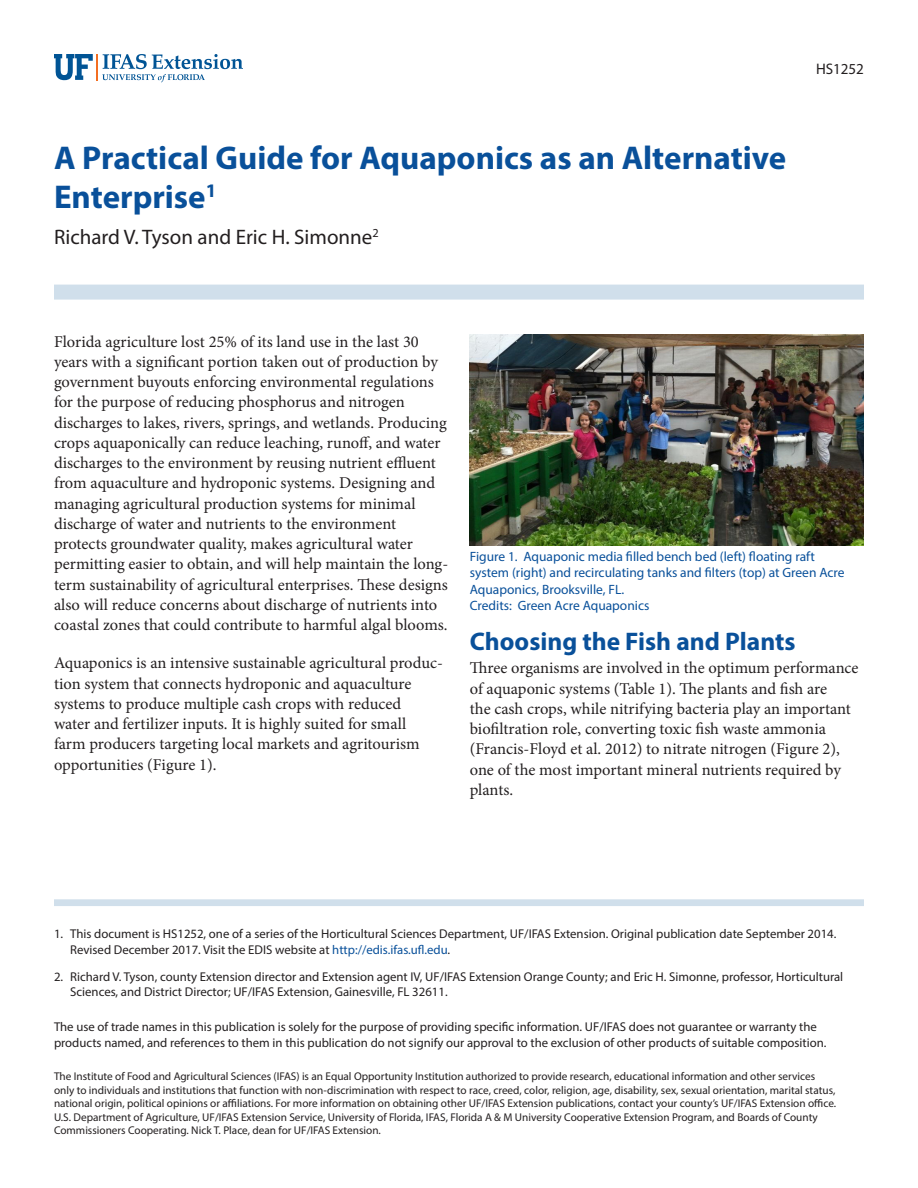
<style>
.page{position:relative;width:918px;height:1188px;background:#fff}
.page>*{position:absolute;margin:0;border:0;box-sizing:border-box;transform-origin:0 0}
.TitleRegular{font:700 33px/39.6px "Myriad Pro";color:#09509a}
.SectionHeading0{font:700 25.5px "Myriad Pro";color:#09509a}
.Author{font:21px "Myriad Pro";color:#231f20}
.Paragraph{font:16.5px/20.2px "Minion Pro";color:#231f20}
.PubNumber{font:15.3px "Myriad Pro";color:#231f20}
.FigureCaption{font:13.5px/16.5px "Myriad Pro";color:#09509a}
.LegalNotice{font:12.75px/15.3px "Myriad Pro";color:#231f20}
.Disclaimer{font:11.25px/13.5px "Myriad Pro";color:#231f20}
.s1{color:#09509a}
</style>
<div class="page">
<svg style="left:54px;top:54px;width:189px;height:28px"></svg>
<div style="left:54px;top:285px;width:810px;height:15px;background:#d0dfeb"></div>
<div style="left:54px;top:899px;width:810px;height:7px;background:#d0dfeb"></div>
<img style="left:470px;top:335px;width:394px;height:210px">
<p class="TitleRegular" style="left:54px;top:137px;width:734px">A Practical Guide for Aquaponics as an Alternative<br>Enterprise<sup>1</sup></p>
<p class="Author" style="left:54px;top:224px;width:326px">Richard V. Tyson and Eric H. Simonne<sup>2</sup></p>
<p class="PubNumber" style="left:816px;top:60px;width:49px">HS1252</p>
<p class="Paragraph" style="left:54px;top:331px;width:396px">Florida agriculture lost 25% of its land use in the last 30 years with a significant portion taken out of production by government buyouts enforcing environmental regulations for the purpose of reducing phosphorus and nitrogen discharges to lakes, rivers, springs, and wetlands. Producing crops aquaponically can reduce leaching, runoff, and water discharges to the environment by reusing nutrient effluent from aquaculture and hydroponic systems. Designing and managing agricultural production systems for minimal discharge of water and nutrients to the environment protects groundwater quality, makes agricultural water permitting easier to obtain, and will help maintain the long&shy;term sustainability of agricultural enterprises. These designs also will reduce concerns about discharge of nutrients into coastal zones that could contribute to harmful algal blooms.</p>
<p class="Paragraph" style="left:54px;top:653px;width:391px">Aquaponics is an intensive sustainable agricultural produc&shy;tion system that connects hydroponic and aquaculture systems to produce multiple cash crops with reduced<br>water and fertilizer inputs. It is highly suited for small<br>farm producers targeting local markets and agritourism opportunities (Figure 1).</p>
<p class="FigureCaption" style="left:470px;top:548px;width:376px">Figure 1. Aquaponic media filled bench bed (left) floating raft system (right) and recirculating tanks and filters (top) at Green Acre<br>Aquaponics, Brooksville, FL.</p>
<p class="FigureCaption" style="left:470px;top:597px;width:181px">Credits: Green Acre Aquaponics</p>
<p class="SectionHeading0" style="left:470px;top:625px;width:327px">Choosing the Fish and Plants</p>
<p class="Paragraph" style="left:470px;top:658px;width:390px">Three organisms are involved in the optimum performance of aquaponic systems (Table 1). The plants and fish are<br>the cash crops, while nitrifying bacteria play an important biofiltration role, converting toxic fish waste ammonia (Francis-Floyd et al. 2012) to nitrate nitrogen (Figure 2), one of the most important mineral nutrients required by plants.</p>
<p class="LegalNotice" style="left:70px;top:926px;width:768px;text-indent:-16px">1. This document is HS1252, one of a series of the Horticultural Sciences Department, UF/IFAS Extension. Original publication date September 2014.<br>Revised December 2017. Visit the EDIS website at <span class="s1">http://edis.ifas.ufl.edu</span>.</p>
<p class="LegalNotice" style="left:70px;top:969px;width:775px;text-indent:-16px">2. Richard V. Tyson, county Extension director and Extension agent IV, UF/IFAS Extension Orange County; and Eric H. Simonne, professor, Horticultural<br>Sciences, and District Director; UF/IFAS Extension, Gainesville, FL 32611.</p>
<p class="LegalNotice" style="left:54px;top:1019px;width:774px">The use of trade names in this publication is solely for the purpose of providing specific information. UF/IFAS does not guarantee or warranty the products named, and references to them in this publication do not signify our approval to the exclusion of other products of suitable composition.</p>
<p class="Disclaimer" style="left:54px;top:1069px;width:784px">The Institute of Food and Agricultural Sciences (IFAS) is an Equal Opportunity Institution authorized to provide research, educational information and other services only to individuals and institutions that function with non-discrimination with respect to race, creed, color, religion, age, disability, sex, sexual orientation, marital status, national origin, political opinions or affiliations. For more information on obtaining other UF/IFAS Extension publications, contact your county’s UF/IFAS Extension office.<br>U.S. Department of Agriculture, UF/IFAS Extension Service, University of Florida, IFAS, Florida A &amp; M University Cooperative Extension Program, and Boards of County Commissioners Cooperating. Nick T. Place, dean for UF/IFAS Extension.</p>
</div>
